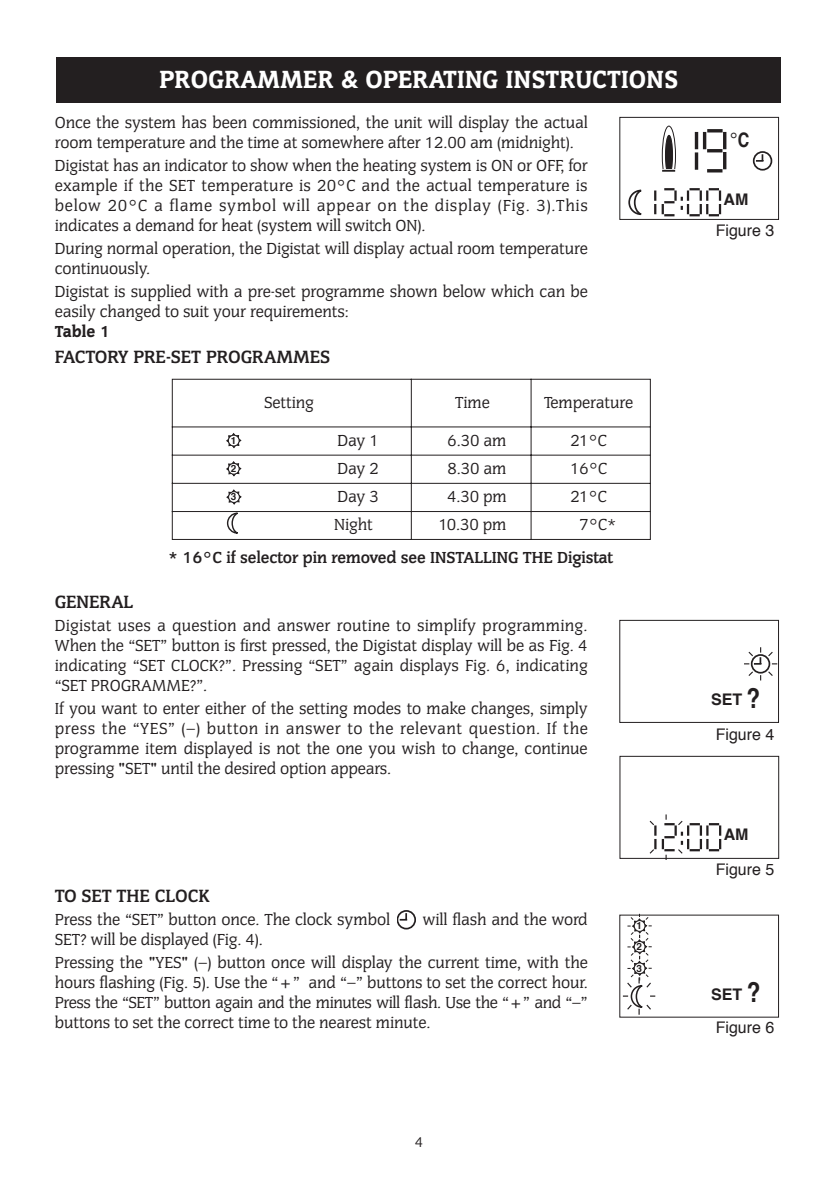
<style>
.page{position:relative;width:840px;height:1190px;background:#fff}
.page>*{position:absolute;margin:0;border:0;box-sizing:border-box;transform-origin:0 0}
.t1{font:28px "Cg Congress Hy";color:#fff}
.t2{font:20px "Cg Congress Bd";color:#231f20}
.t3{font:700 20px "Helvetica";color:#231f20;scale:.8 1}
.t4{font:18px/20px "Cg Congress";color:#231f20}
.t5{font:18px "Cg Congress Bd";color:#231f20}
.t6{font:18px "Cg Congress Hy";color:#231f20}
.t7{font:16px/35px "Helvetica";color:#231f20}
.t8{font:700 16px "Helvetica";color:#231f20}
.t9{font:16px "Cg Congress";color:#231f20}
.t10{font:700 10px/21.2px "Helvetica";color:#231f20;text-align:justify}
.s1{font-weight:700}
.s2{font-weight:700;font-size:28px}
.s3{font-size:28px}
</style>
<div class="page">
<svg style="left:397px;top:910px;width:19px;height:19px"></svg>
<div style="left:57px;top:57px;width:724px;height:46px;background:#231f20"></div>
<svg style="left:171px;top:378px;width:480px;height:162px"></svg>
<div style="left:619px;top:620px;width:160px;height:103px;border:1px solid #231f20"></div>
<svg style="left:744px;top:646px;width:34px;height:36px"></svg>
<svg style="left:622px;top:913px;width:34px;height:102px"></svg>
<div style="left:619px;top:756px;width:160px;height:103px;border:1px solid #231f20"></div>
<svg style="left:648px;top:814px;width:73px;height:46px"></svg>
<div style="left:619px;top:117px;width:160px;height:103px;border:1px solid #231f20"></div>
<div style="left:662px;top:126px;width:14px;height:60px;border:1px solid #231f20;border-radius:50%"></div>
<div style="left:665px;top:135px;width:8px;height:41px;background:#231f20;border:1px solid #231f20;border-radius:50%"></div>
<hr style="left:695px;top:132px;width:3px;height:17px;background:#231f20">
<hr style="left:703px;top:132px;width:3px;height:17px;background:#231f20">
<hr style="left:723px;top:132px;width:3px;height:17px;background:#231f20">
<svg style="left:707px;top:129px;width:16px;height:4px"></svg>
<hr style="left:707px;top:149px;width:16px;height:3px;background:#231f20">
<svg style="left:628px;top:150px;width:145px;height:66px"></svg>
<h1 class="t1" style="left:160px;top:68px;width:520px">PROGRAMMER &amp; OPERATING INSTRUCTIONS</h1>
<p class="t4" style="left:55px;top:114px;width:534px">Once the system has been commissioned, the unit will display the actual room temperature and the time at somewhere after 12.00 am (midnight).</p>
<p class="t4" style="left:55px;top:157px;width:534px;text-align:justify">Digistat has an indicator to show when the heating system is ON or OFF, for example if the SET temperature is 20°C and the actual temperature is below 20°C a flame symbol will appear on the display (Fig. 3).This indicates a demand for heat (system will switch ON).</p>
<p class="t4" style="left:55px;top:240px;width:534px">During normal operation, the Digistat will display actual room temperature continuously.</p>
<p class="t4" style="left:55px;top:283px;width:534px">Digistat is supplied with a pre-set programme shown below which can be easily changed to suit your requirements:</p>
<p class="t6" style="left:55px;top:324px;width:57px">Table 1</p>
<p class="t2" style="left:55px;top:348px;width:277px">FACTORY PRE-SET PROGRAMMES</p>
<p class="t10" style="left:231px;top:431px;width:7px">1</p>
<p class="t10" style="left:231px;top:459px;width:7px">2</p>
<p class="t10" style="left:231px;top:487px;width:7px">3</p>
<p class="t4" style="left:264px;top:393px;width:51px">Setting</p>
<p class="t4" style="left:455px;top:393px;width:36px">Time</p>
<p class="t4" style="left:544px;top:393px;width:90px">Temperature</p>
<p class="t4" style="left:337px;top:432px;width:43px">Day 1</p>
<p class="t4" style="left:448px;top:432px;width:60px">6.30 am</p>
<p class="t4" style="left:570px;top:432px;width:38px">21°C</p>
<p class="t4" style="left:337px;top:460px;width:43px">Day 2</p>
<p class="t4" style="left:448px;top:460px;width:60px">8.30 am</p>
<p class="t4" style="left:570px;top:460px;width:39px">16°C</p>
<p class="t4" style="left:337px;top:488px;width:43px">Day 3</p>
<p class="t4" style="left:447px;top:488px;width:61px">4.30 pm</p>
<p class="t4" style="left:570px;top:488px;width:38px">21°C</p>
<p class="t4" style="left:334px;top:516px;width:40px">Night</p>
<p class="t4" style="left:438px;top:516px;width:69px">10.30 pm</p>
<p class="t4" style="left:579px;top:516px;width:39px">7°C*</p>
<p class="t5" style="left:168px;top:550px;width:446px">* 16°C if selector pin removed see INSTALLING THE Digistat</p>
<p class="t2" style="left:55px;top:594px;width:80px">GENERAL</p>
<p class="t4" style="left:55px;top:617px;width:534px;text-align:justify">Digistat uses a question and answer routine to simplify programming.<br>When the “SET” button is first pressed, the Digistat display will be as Fig. 4 indicating “SET CLOCK?”. Pressing “SET” again displays Fig. 6, indicating “SET PROGRAMME?”.</p>
<p class="t4" style="left:55px;top:700px;width:534px;text-align:justify">If you want to enter either of the setting modes to make changes, simply press the “YES” (–) button in answer to the relevant question. If the programme item displayed is not the one you wish to change, continue pressing "SET" until the desired option appears.</p>
<p class="t2" style="left:55px;top:888px;width:157px">TO SET THE CLOCK</p>
<p class="t4" style="left:55px;top:911px;width:337px">Press the “SET” button once. The clock symbol</p>
<p class="t4" style="left:423px;top:911px;width:166px">will flash and the word</p>
<p class="t4" style="left:55px;top:929px;width:534px;line-height:22.8px">SET? will be displayed (Fig. 4).<br>Pressing the "YES" (–) button once will display the current time, with the</p>
<p class="t4" style="left:55px;top:974px;width:534px;text-align:justify">hours flashing (Fig. 5). Use the “+” and “–” buttons to set the correct hour.<br>Press the “SET” button again and the minutes will flash. Use the “+” and “–” buttons to set the correct time to the nearest minute.</p>
<p class="t10" style="left:637px;top:916px;width:7px">1<br>2<br>3</p>
<p class="t3" style="left:738px;top:131px;width:16px">C</p>
<p class="t8" style="left:724px;top:193px;width:26px">AM</p>
<p class="t7" style="left:716px;top:215px;width:60px">Figure 3</p>
<p class="t7" style="left:711px;top:683px;width:65px"><span class="s1">SET</span> <span class="s2">?<br></span>Figure 4</p>
<p class="t8" style="left:724px;top:828px;width:26px">AM</p>
<p class="t7" style="left:716px;top:854px;width:60px">Figure 5</p>
<p class="t8" style="left:711px;top:987px;width:51px">SET <span class="s3">?</span></p>
<p class="t7" style="left:716px;top:1011px;width:60px">Figure 6</p>
<p class="t9" style="left:415px;top:1136px;width:10px">4</p>
</div>
